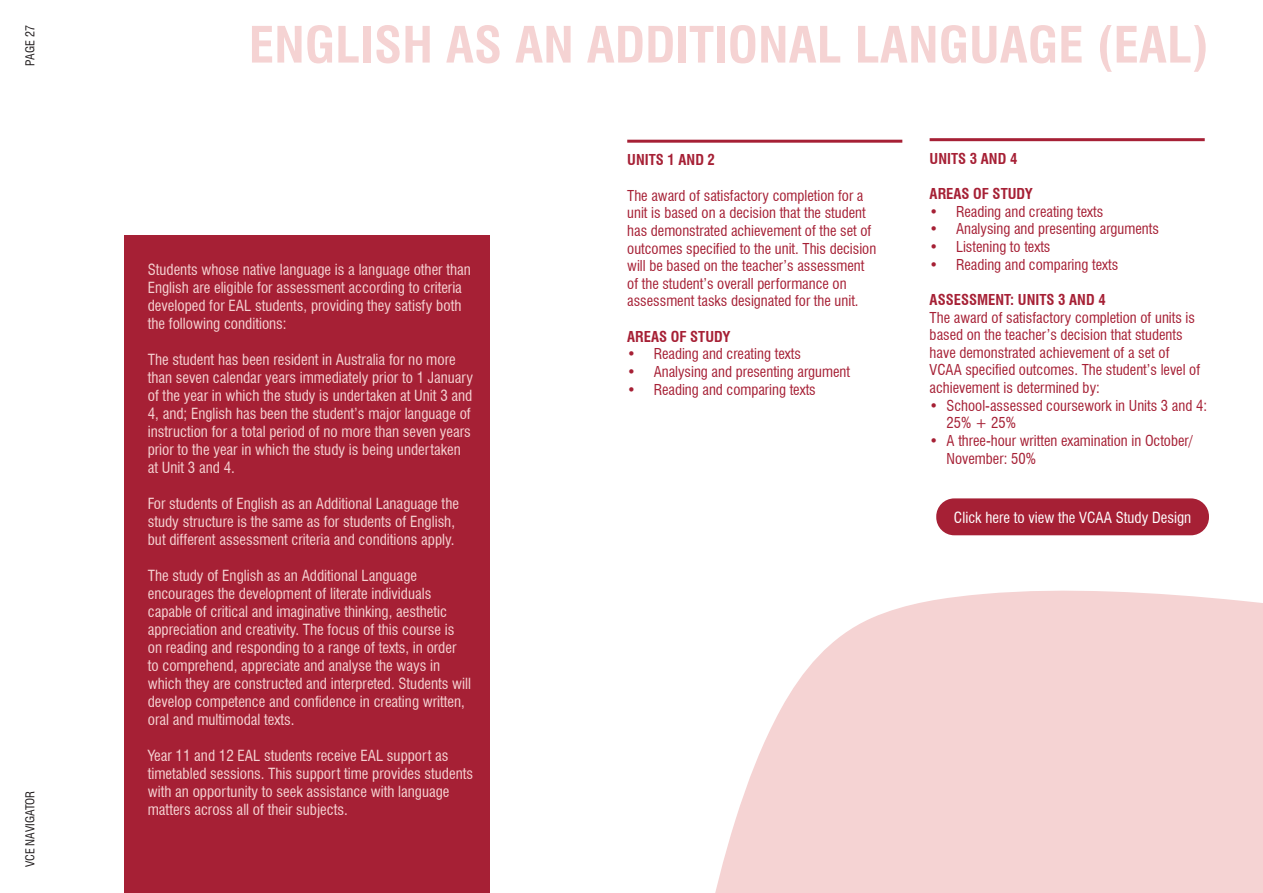
<style>
.page{position:relative;width:1263px;height:893px;background:#fff}
.page>*{position:absolute;margin:0;border:0;box-sizing:border-box;transform-origin:0 0}
.t1{font:700 condensed 48.75px "Swiss 721 BT";color:#f5d3d3;scale:1.06 1}
.Body{font:condensed 15px/18px "Swiss 721 BT";color:#f5d3d3}
.Body-2{font:condensed 15px "Swiss 721 BT";color:#fff}
.Body-3{font:condensed 14.7px/17.7px "Swiss 721 BT";color:#a62035}
.Body-4{font:700 condensed 14.7px "Swiss 721 BT";color:#a62035}
.t2{font:condensed 12px "Swiss 721 BT";color:#231f20}
</style>
<div class="page">
<div style="left:124px;top:236px;width:366px;height:657px;background:#a62035"></div>
<svg style="left:715px;top:590px;width:548px;height:303px;background:#f6d8d8"></svg>
<hr style="left:930px;top:138px;width:275px;height:3px;background:#a62035">
<hr style="left:627px;top:140px;width:275px;height:3px;background:#a62035">
<div style="left:936px;top:498px;width:273px;height:37px;background:#a62035;border-radius:18px"></div>
<p class="t2" style="left:23px;top:66px;width:42px;rotate:-90deg">PAGE 27</p>
<p class="t2" style="left:23px;top:867px;width:78px;rotate:-90deg">VCE NAVIGATOR</p>
<p class="t1" style="left:249px;top:16px;width:907px">ENGLISH AS AN ADDITIONAL LANGUAGE (EAL)</p>
<p class="Body" style="left:148px;top:261px;width:325px">Students whose native language is a language other than English are eligible for assessment according to criteria developed for EAL students, providing they satisfy both the following conditions:</p>
<p class="Body" style="left:148px;top:351px;width:327px">The student has been resident in Australia for no more than seven calendar years immediately prior to 1 January of the year in which the study is undertaken at Unit 3 and 4, and; English has been the student’s major language of instruction for a total period of no more than seven years prior to the year in which the study is being undertaken at Unit 3 and 4.</p>
<p class="Body" style="left:148px;top:495px;width:313px">For students of English as an Additional Lanaguage the study structure is the same as for students of English, but different assessment criteria and conditions apply.</p>
<p class="Body" style="left:148px;top:567px;width:325px">The study of English as an Additional Language encourages the development of literate individuals capable of critical and imaginative thinking, aesthetic appreciation and creativity. The focus of this course is on reading and responding to a range of texts, in order to comprehend, appreciate and analyse the ways in which they are constructed and interpreted. Students will develop competence and confidence in creating written, oral and multimodal texts.</p>
<p class="Body" style="left:148px;top:747px;width:327px">Year 11 and 12 EAL students receive EAL support as timetabled sessions. This support time provides students with an opportunity to seek assistance with language matters across all of their subjects.</p>
<p class="Body-4" style="left:627px;top:151px;width:89px">UNITS 1 AND 2</p>
<p class="Body-3" style="left:627px;top:186px;width:251px">The award of satisfactory completion for a unit is based on a decision that the student has demonstrated achievement of the set of outcomes specified to the unit. This decision will be based on the teacher’s assessment of the student’s overall performance on assessment tasks designated for the unit.</p>
<p class="Body-4" style="left:627px;top:328px;width:105px">AREAS OF STUDY</p>
<p class="Body-3" style="left:627px;top:345px;width:175px">• Reading and creating texts</p>
<p class="Body-3" style="left:627px;top:363px;width:224px">• Analysing and presenting argument</p>
<p class="Body-3" style="left:627px;top:380px;width:190px">• Reading and comparing texts</p>
<p class="Body-4" style="left:930px;top:150px;width:89px">UNITS 3 AND 4</p>
<p class="Body-4" style="left:930px;top:185px;width:105px">AREAS OF STUDY</p>
<p class="Body-3" style="left:930px;top:203px;width:175px">• Reading and creating texts</p>
<p class="Body-3" style="left:930px;top:220px;width:231px">• Analysing and presenting arguments</p>
<p class="Body-3" style="left:930px;top:238px;width:122px">• Listening to texts</p>
<p class="Body-3" style="left:930px;top:255px;width:190px">• Reading and comparing texts</p>
<p class="Body-4" style="left:930px;top:291px;width:178px">ASSESSMENT: UNITS 3 AND 4</p>
<p class="Body-3" style="left:930px;top:308px;width:272px">The award of satisfactory completion of units is based on the teacher’s decision that students have demonstrated achievement of a set of VCAA specified outcomes. The student’s level of achievement is determined by:</p>
<p class="Body-3" style="left:947px;top:396px;width:262px;text-indent:-17px">• School-assessed coursework in Units 3 and 4:<br>25% + 25%</p>
<p class="Body-3" style="left:947px;top:432px;width:248px;text-indent:-17px">• A three-hour written examination in October/<br>November: 50%</p>
<p class="Body-2" style="left:954px;top:508px;width:239px">Click here to view the VCAA Study Design</p>
</div>
